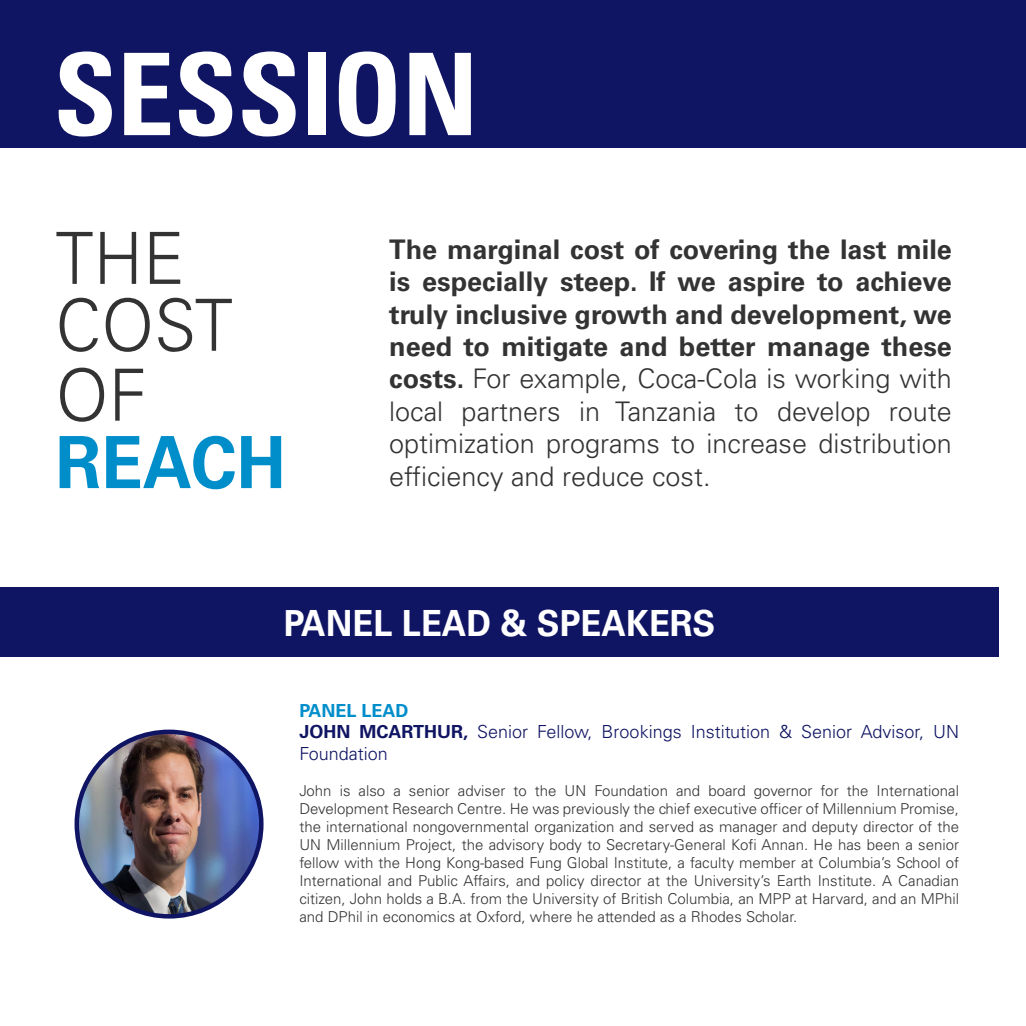
<style>
.page{position:relative;width:1026px;height:1026px;background:#fff}
.page>*{position:absolute;margin:0;border:0;box-sizing:border-box;transform-origin:0 0}
.t1{font:700 condensed 114px "Univers";color:#fff}
.t2{font:300 72px "Univers";color:#333;scale:.95 1}
.t3{font:700 72px "Univers";color:#008ecb;scale:.95 1}
.t4{font:700 36px "Univers";color:#fff;scale:.95 1}
.t5{font:700 27px/32.4px "Univers";color:#333;text-align:justify}
.t6{font:300 18px/21.6px "Univers";color:#0f1463}
.t7{font:700 18px "Univers";color:#008ecb}
.t8{font:300 15px/18px "Univers";color:#333;text-align:justify}
.s1{font-weight:300}
.s2{font-weight:700}
</style>
<div class="page">
<div style="left:0;top:0;width:1026px;height:148px;background:#0f1463"></div>
<img style="left:77px;top:732px;width:184px;height:184px;border-radius:92px">
<div style="left:75px;top:730px;width:189px;height:189px;border:4px solid #0f1463;border-radius:50%"></div>
<div style="left:0;top:587px;width:999px;height:70px;background:#0f1463"></div>
<p class="t1" style="left:54px;top:25px;width:426px">SESSION</p>
<p class="t2" style="left:56px;top:215px;width:138px">THE</p>
<p class="t2" style="left:56px;top:282px;width:188px">COST</p>
<p class="t2" style="left:56px;top:352px;width:98px">OF</p>
<p class="t3" style="left:56px;top:421px;width:244px">REACH</p>
<p class="t5" style="left:389px;top:233px;width:564px">The marginal cost of covering the last mile is especially steep. If we aspire to achieve truly inclusive growth and development, we need to mitigate and better manage these costs. <span class="s1">For example, Coca-Cola is working with local partners in Tanzania to develop route optimization programs to increase distribution efficiency and reduce cost.</span></p>
<p class="t4" style="left:284px;top:602px;width:456px">PANEL LEAD &amp; SPEAKERS</p>
<p class="t7" style="left:299px;top:700px;width:111px">PANEL LEAD</p>
<p class="t6" style="left:299px;top:721px;width:661px"><span class="s2">JOHN MCARTHUR,</span> Senior Fellow, Brookings Institution &amp; Senior Advisor, UN<br>Foundation</p>
<p class="t8" style="left:299px;top:782px;width:661px">John is also a senior adviser to the UN Foundation and board governor for the International Development Research Centre. He was previously the chief executive officer of Millennium Promise, the international nongovernmental organization and served as manager and deputy director of the UN Millennium Project, the advisory body to Secretary-General Kofi Annan. He has been a senior fellow with the Hong Kong-based Fung Global Institute, a faculty member at Columbia’s School of International and Public Affairs, and policy director at the University’s Earth Institute. A Canadian citizen, John holds a B.A. from the University of British Columbia, an MPP at Harvard, and an MPhil and DPhil in economics at Oxford, where he attended as a Rhodes Scholar.</p>
</div>
